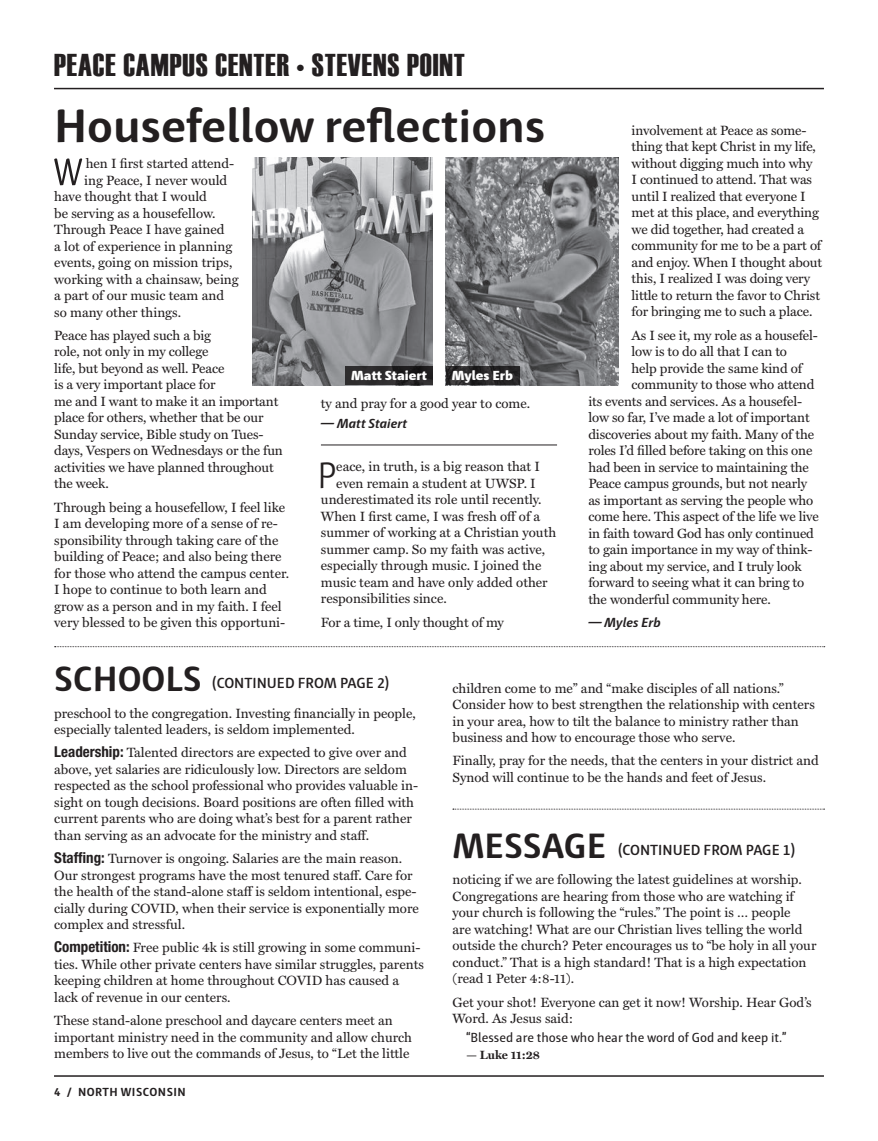
<style>
.page{position:relative;width:878px;height:1141px;background:#fff}
.page>*{position:absolute;margin:0;border:0;box-sizing:border-box;transform-origin:0 0}
.Body_Text{font:700 48px "Haptic";color:#231f20}
.Body_Text-2{font:37.65px "Haptic Light 0 wt";color:#231f20}
.Headline{font:700 36px "Haptic";color:#231f20}
.Interior_Header_Bar{font:31.5px "Haettenschweiler";letter-spacing:.03em;color:#231f20}
.Headline-2{font:600 15px "Haptic";color:#231f20}
.Body_Text-3{font:13.5px/16.5px "Miller Text";color:#231f20}
.Body_Text-4{font:13.5px "Haptic";color:#231f20}
.Body_Text-5{font:italic 700 13.5px "Haptic";color:#231f20}
.Body_Text-6{font:900 13.5px "Haptic";color:#fff}
.t1{font:700 12px "Haptic";letter-spacing:.04em;color:#231f20}
.Body_Text-7{font:700 12px "Miller Text";color:#231f20}
.s1{font-family:"Helvetica Neue LT Std";font-weight:700;font-stretch:condensed;font-size:15px}
</style>
<div class="page">
<hr style="left:54px;top:1075px;width:770px;height:2px;background:#231f20">
<hr style="left:54px;top:88px;width:770px;height:1px;background:#231f20">
<svg style="left:453px;top:809px;width:371px;height:1px"></svg>
<svg style="left:55px;top:646px;width:769px;height:1px"></svg>
<hr style="left:321px;top:445px;width:236px;height:1px;background:#231f20">
<img style="left:446px;top:158px;width:172px;height:227px">
<img style="left:252px;top:158px;width:180px;height:227px">
<svg style="left:54px;top:158px;width:28px;height:27px"></svg>
<svg style="left:345px;top:367px;width:87px;height:18px;background:#272627"></svg>
<svg style="left:446px;top:367px;width:73px;height:18px"></svg>
<p class="Interior_Header_Bar" style="left:54px;top:47px;width:412px">PEACE CAMPUS CENTER • STEVENS POINT</p>
<p class="Body_Text" style="left:54px;top:96px;width:493px">Housefellow reflections</p>
<p class="Body_Text-3" style="left:86px;top:156px;width:150px">hen I first started attend-</p>
<p class="Body_Text-3" style="left:84px;top:172px;width:145px">ing Peace, I never would</p>
<p class="Body_Text-3" style="left:54px;top:189px;width:154px">have thought that I would</p>
<p class="Body_Text-3" style="left:54px;top:205px;width:163px">be serving as a housefellow.</p>
<p class="Body_Text-3" style="left:54px;top:222px;width:172px">Through Peace I have gained</p>
<p class="Body_Text-3" style="left:54px;top:238px;width:179px">a lot of experience in planning</p>
<p class="Body_Text-3" style="left:54px;top:255px;width:180px">events, going on mission trips,</p>
<p class="Body_Text-3" style="left:54px;top:271px;width:186px">working with a chainsaw, being</p>
<p class="Body_Text-3" style="left:54px;top:288px;width:171px">a part of our music team and</p>
<p class="Body_Text-3" style="left:54px;top:304px;width:128px">so many other things.</p>
<p class="Body_Text-3" style="left:54px;top:327px;width:230px">Peace has played such a big<br>role, not only in my college<br>life, but beyond as well. Peace<br>is a very important place for<br>me and I want to make it an important place for others, whether that be our<br>Sunday service, Bible study on Tues&shy;days, Vespers on Wednesdays or the fun activities we have planned throughout the week.</p>
<p class="Body_Text-3" style="left:54px;top:499px;width:236px">Through being a housefellow, I feel like I am developing more of a sense of re&shy;sponsibility through taking care of the building of Peace; and also being there for those who attend the campus center.<br>I hope to continue to both learn and grow as a person and in my faith. I feel very blessed to be given this opportuni-</p>
<p class="Body_Text-6" style="left:351px;top:367px;width:77px">Matt Staiert</p>
<p class="Body_Text-6" style="left:452px;top:367px;width:63px">Myles Erb</p>
<p class="Body_Text-3" style="left:321px;top:395px;width:211px">ty and pray for a good year to come.</p>
<p class="Body_Text-5" style="left:321px;top:415px;width:88px">— Matt Staiert</p>
<p class="Body_Text-2" style="left:317px;top:453px;width:20px">P</p>
<p class="Body_Text-3" style="left:336px;top:459px;width:205px">eace, in truth, is a big reason that I</p>
<p class="Body_Text-3" style="left:336px;top:475px;width:201px">even remain a student at UWSP. I</p>
<p class="Body_Text-3" style="left:321px;top:492px;width:222px">underestimated its role until recently.</p>
<p class="Body_Text-3" style="left:321px;top:508px;width:221px">When I first came, I was fresh off of a</p>
<p class="Body_Text-3" style="left:321px;top:525px;width:237px">summer of working at a Christian youth</p>
<p class="Body_Text-3" style="left:321px;top:541px;width:226px">summer camp. So my faith was active,</p>
<p class="Body_Text-3" style="left:321px;top:558px;width:222px">especially through music. I joined the</p>
<p class="Body_Text-3" style="left:321px;top:574px;width:228px">music team and have only added other</p>
<p class="Body_Text-3" style="left:321px;top:591px;width:127px">responsibilities since.</p>
<p class="Body_Text-3" style="left:321px;top:614px;width:184px">For a time, I only thought of my</p>
<p class="Body_Text-3" style="left:631px;top:122px;width:192px">involvement at Peace as some&shy;thing that kept Christ in my life, without digging much into why<br>I continued to attend. That was until I realized that everyone I met at this place, and everything we did together, had created a community for me to be a part of and enjoy. When I thought about this, I realized I was doing very little to return the favor to Christ for bringing me to such a place.</p>
<p class="Body_Text-3" style="left:631px;top:327px;width:188px">As I see it, my role as a housefel-</p>
<p class="Body_Text-3" style="left:631px;top:344px;width:157px">low is to do all that I can to</p>
<p class="Body_Text-3" style="left:631px;top:360px;width:172px">help provide the same kind of</p>
<p class="Body_Text-3" style="left:631px;top:377px;width:184px">community to those who attend</p>
<p class="Body_Text-3" style="left:588px;top:393px;width:215px">its events and services. As a housefel-</p>
<p class="Body_Text-3" style="left:588px;top:410px;width:223px">low so far, I’ve made a lot of important</p>
<p class="Body_Text-3" style="left:588px;top:426px;width:227px">discoveries about my faith. Many of the</p>
<p class="Body_Text-3" style="left:588px;top:443px;width:225px">roles I’d filled before taking on this one</p>
<p class="Body_Text-3" style="left:588px;top:459px;width:222px">had been in service to maintaining the</p>
<p class="Body_Text-3" style="left:588px;top:476px;width:220px">Peace campus grounds, but not nearly</p>
<p class="Body_Text-3" style="left:588px;top:492px;width:226px">as important as serving the people who</p>
<p class="Body_Text-3" style="left:588px;top:509px;width:232px">come here. This aspect of the life we live</p>
<p class="Body_Text-3" style="left:588px;top:525px;width:227px">in faith toward God has only continued</p>
<p class="Body_Text-3" style="left:588px;top:542px;width:226px">to gain importance in my way of think-</p>
<p class="Body_Text-3" style="left:588px;top:558px;width:215px">ing about my service, and I truly look</p>
<p class="Body_Text-3" style="left:588px;top:575px;width:217px">forward to seeing what it can bring to</p>
<p class="Body_Text-3" style="left:588px;top:591px;width:184px">the wonderful community here.</p>
<p class="Body_Text-5" style="left:588px;top:614px;width:74px">— Myles Erb</p>
<p class="Headline" style="left:54px;top:657px;width:149px">SCHOOLS</p>
<p class="Headline-2" style="left:212px;top:674px;width:179px">(CONTINUED FROM PAGE 2)</p>
<p class="Body_Text-3" style="left:54px;top:705px;width:363px">preschool to the congregation. Investing financially in people, especially talented leaders, is seldom implemented.</p>
<p class="Body_Text-3" style="left:54px;top:745px;width:365px"><span class="s1">Leadership:</span> Talented directors are expected to give over and above, yet salaries are ridiculously low. Directors are seldom respected as the school professional who provides valuable in&shy;sight on tough decisions. Board positions are often filled with current parents who are doing what’s best for a parent rather than serving as an advocate for the ministry and staff.</p>
<p class="Body_Text-3" style="left:54px;top:850px;width:366px"><span class="s1">Staffing:</span> Turnover is ongoing. Salaries are the main reason.<br>Our strongest programs have the most tenured staff. Care for the health of the stand-alone staff is seldom intentional, espe&shy;cially during COVID, when their service is exponentially more complex and stressful.</p>
<p class="Body_Text-3" style="left:54px;top:940px;width:371px"><span class="s1">Competition:</span> Free public 4k is still growing in some communi&shy;ties. While other private centers have similar struggles, parents keeping children at home throughout COVID has caused a lack of revenue in our centers.</p>
<p class="Body_Text-3" style="left:54px;top:1012px;width:359px">These stand-alone preschool and daycare centers meet an important ministry need in the community and allow church members to live out the commands of Jesus, to “Let the little</p>
<p class="t1" style="left:54px;top:1084px;width:133px">4 / NORTH WISCONSIN</p>
<p class="Body_Text-3" style="left:452px;top:680px;width:364px">children come to me” and “make disciples of all nations.” Consider how to best strengthen the relationship with centers in your area, how to tilt the balance to ministry rather than business and how to encourage those who serve.</p>
<p class="Body_Text-3" style="left:452px;top:753px;width:368px">Finally, pray for the needs, that the centers in your district and<br>Synod will continue to be the hands and feet of Jesus.</p>
<p class="Headline" style="left:452px;top:824px;width:155px">MESSAGE</p>
<p class="Headline-2" style="left:618px;top:841px;width:179px">(CONTINUED FROM PAGE 1)</p>
<p class="Body_Text-3" style="left:452px;top:872px;width:365px">noticing if we are following the latest guidelines at worship.<br>Congregations are hearing from those who are watching if your church is following the “rules.” The point is … people<br>are watching! What are our Christian lives telling the world outside the church? Peter encourages us to “be holy in all your conduct.” That is a high standard! That is a high expectation (read 1 Peter 4:8-11).</p>
<p class="Body_Text-3" style="left:452px;top:994px;width:361px">Get your shot! Everyone can get it now! Worship. Hear God’s<br>Word. As Jesus said:</p>
<p class="Body_Text-4" style="left:466px;top:1029px;width:322px">“Blessed are those who hear the word of God and keep it.”</p>
<p class="Body_Text-7" style="left:466px;top:1047px;width:76px">— Luke 11:28</p>
</div>
